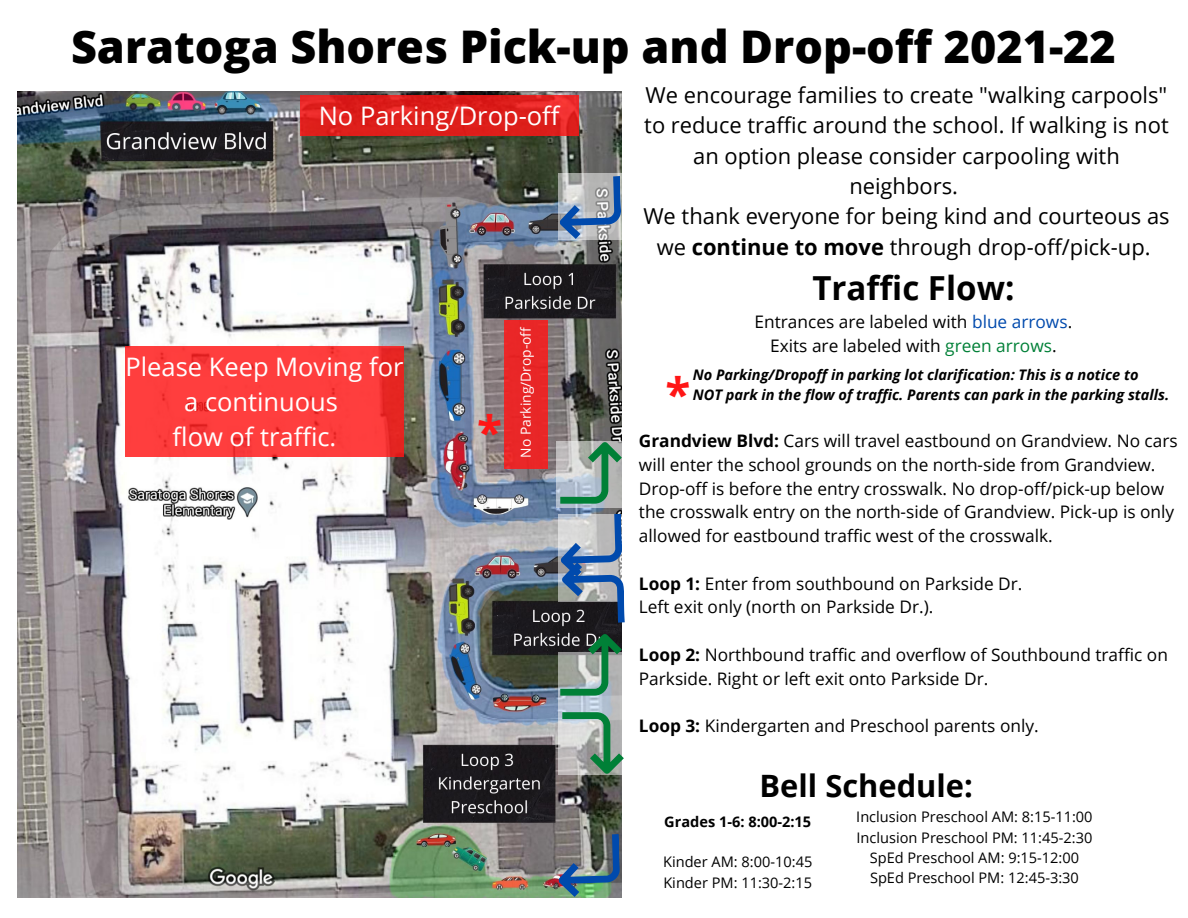
<style>
.page{position:relative;width:1188px;height:918px;background:#fff}
.page>*{position:absolute;margin:0;border:0;box-sizing:border-box;transform-origin:0 0}
.t1{font:700 45.9px "Open Sans";color:#ff1616}
.t2{font:800 45px "Open Sans";color:#000}
.t3{font:700 33.15px "Open Sans";color:#000}
.t4{font:700 30.9px "Open Sans";color:#000}
.t5{font:25.5px/34.8px "Open Sans";color:#fff;text-align:center}
.t6{font:21.9px/30.3px "Open Sans";color:#000;text-align:center}
.t7{font:17.25px/23.7px "Open Sans";color:#000}
.t8{font:14.55px "Open Sans";color:#000}
.t9{font:italic 700 14.55px "Open Sans";color:#000}
.t10{font:700 14.55px "Open Sans";color:#000}
.t11{font:13.8px "Open Sans";color:#fff}
.s1{font-weight:700}
.s2{color:#004aad}
.s3{color:#008037}
</style>
<div class="page">
<img style="left:18px;top:92px;width:604px;height:805px">
<svg style="left:556px;top:442px;width:66px;height:66px"></svg>
<svg style="left:560px;top:442px;width:62px;height:62px;background:#90b0a2"></svg>
<svg style="left:558px;top:652px;width:64px;height:122px"></svg>
<svg style="left:560px;top:634px;width:62px;height:62px;background:#6d8d7c"></svg>
<svg style="left:562px;top:712px;width:62px;height:62px;background:#93b09f"></svg>
<div style="left:558px;top:174px;width:67px;height:66px;background:linear-gradient(to bottom,#fff,#fff)"></div>
<svg style="left:558px;top:176px;width:64px;height:63px;background:#90a2b8"></svg>
<svg style="left:559px;top:514px;width:66px;height:110px;background:#7a8ba3"></svg>
<img style="left:557px;top:834px;width:64px;height:63px">
<svg style="left:300px;top:96px;width:279px;height:40px;background:#df1f1c"></svg>
<div style="left:504px;top:320px;width:44px;height:149px;background:#e92727"></div>
<svg style="left:125px;top:346px;width:279px;height:111px;background:#fb3a3a"></svg>
<p class="t2" style="left:71px;top:15px;width:1046px">Saratoga Shores Pick-up and Drop-off 2021-22</p>
<p class="t5" style="left:319px;top:98px;width:242px">No Parking/Drop-off</p>
<p class="t5" style="left:125px;top:349px;width:280px">Please Keep Moving for a continuous</p>
<p class="t5" style="left:173px;top:419px;width:165px">flow of traffic.</p>
<p class="t1" style="left:477px;top:400px;width:26px">*</p>
<p class="t11" style="left:516px;top:458px;width:132px;rotate:-90deg">No Parking/Drop-off</p>
<p class="t6" style="left:644px;top:79px;width:526px">We encourage families to create "walking carpools" to reduce traffic around the school. If walking is not an option please consider carpooling with neighbors.</p>
<p class="t6" style="left:643px;top:201px;width:528px">We thank everyone for being kind and courteous as we <span class="s1">continue to move</span> through drop-off/pick-up.</p>
<p class="t3" style="left:812px;top:265px;width:204px">Traffic Flow:</p>
<p class="t7" style="left:755px;top:310px;width:319px">Entrances are labeled with <span class="s2">blue arrows</span>.</p>
<p class="t7" style="left:770px;top:333px;width:288px">Exits are labeled with <span class="s3">green arrows</span>.</p>
<p class="t1" style="left:666px;top:362px;width:26px">*</p>
<p class="t9" style="left:693px;top:364px;width:447px">No Parking/Dropoff in parking lot clarification: This is a notice to</p>
<p class="t9" style="left:693px;top:385px;width:478px">NOT park in the flow of traffic. Parents can park in the parking stalls.</p>
<p class="t7" style="left:639px;top:428px;width:540px"><span class="s1">Grandview Blvd:</span> Cars will travel eastbound on Grandview. No cars will enter the school grounds on the north-side from Grandview.</p>
<p class="t7" style="left:639px;top:476px;width:537px">Drop-off is before the entry crosswalk. No drop-off/pick-up below the crosswalk entry on the north-side of Grandview. Pick-up is only allowed for eastbound traffic west of the crosswalk.</p>
<p class="t7" style="left:639px;top:571px;width:385px"><span class="s1">Loop 1:</span> Enter from southbound on Parkside Dr.</p>
<p class="t7" style="left:639px;top:595px;width:296px">Left exit only (north on Parkside Dr.).</p>
<p class="t7" style="left:639px;top:642px;width:531px"><span class="s1">Loop 2:</span> Northbound traffic and overflow of Southbound traffic on<br>Parkside. Right or left exit onto Parkside Dr.</p>
<p class="t7" style="left:639px;top:714px;width:401px"><span class="s1">Loop 3:</span> Kindergarten and Preschool parents only.</p>
<p class="t4" style="left:760px;top:764px;width:215px">Bell Schedule:</p>
<p class="t10" style="left:664px;top:811px;width:148px">Grades 1-6: 8:00-2:15</p>
<p class="t8" style="left:663px;top:852px;width:151px">Kinder AM: 8:00-10:45</p>
<p class="t8" style="left:663px;top:872px;width:150px">Kinder PM: 11:30-2:15</p>
<p class="t8" style="left:856px;top:807px;width:238px">Inclusion Preschool AM: 8:15-11:00</p>
<p class="t8" style="left:857px;top:827px;width:237px">Inclusion Preschool PM: 11:45-2:30</p>
<p class="t8" style="left:870px;top:847px;width:211px">SpEd Preschool AM: 9:15-12:00</p>
<p class="t8" style="left:870px;top:868px;width:210px">SpEd Preschool PM: 12:45-3:30</p>
</div>
